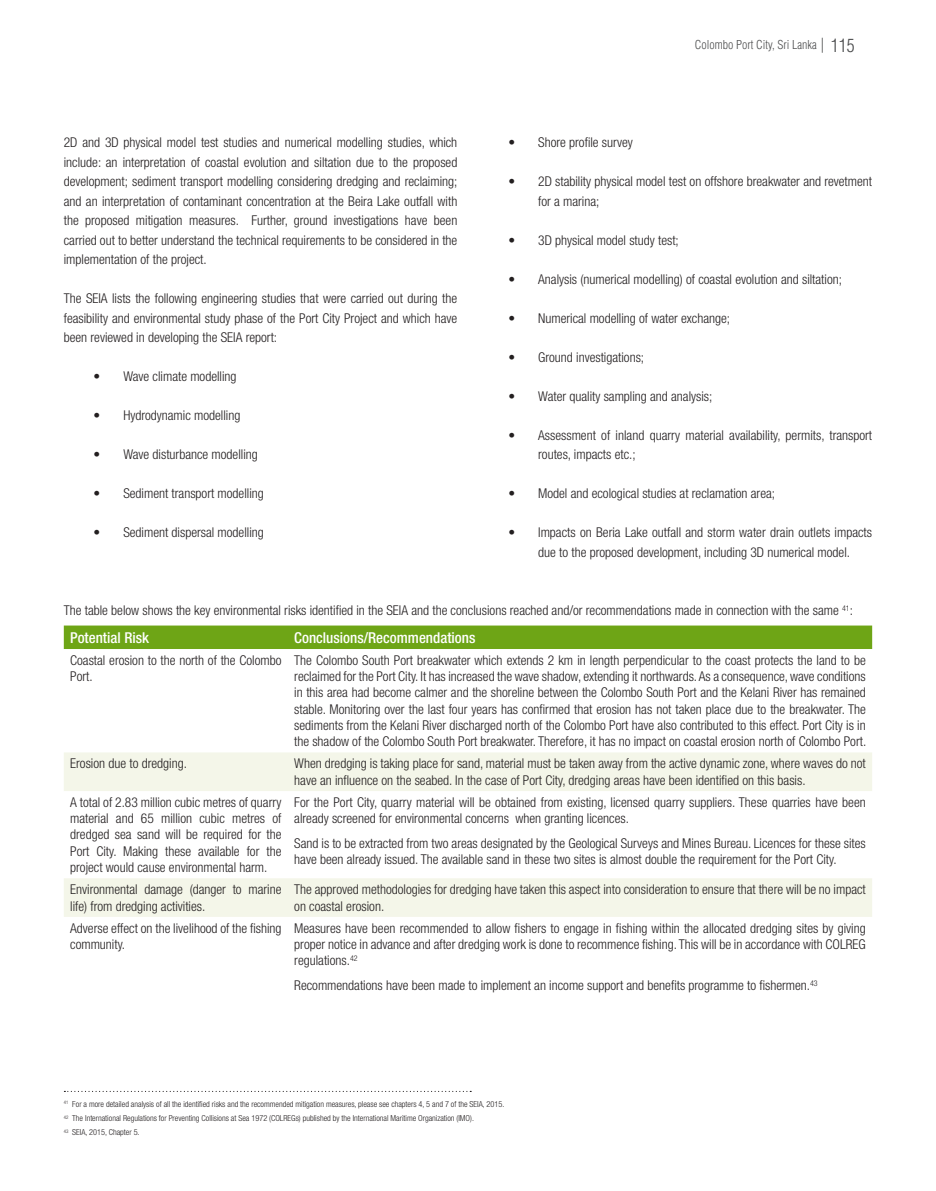
<style>
.page{position:relative;width:936px;height:1191px;background:#fff}
.page>*{position:absolute;margin:0;border:0;box-sizing:border-box;transform-origin:0 0}
.Body_Text{font:500 condensed 15px "Helvetica Neue LT Std";color:#fff}
.Body_Text-2{font:300 condensed 13.5px/16.2px "Helvetica Neue LT Std";color:#231f20}
.Indent_02{font:300 condensed 13.5px/19.5px "Helvetica Neue LT Std";color:#231f20}
.t1{font:300 condensed 12px "Helvetica LT Std";color:#4b4c4d}
.Body_Text-3{font:300 condensed 8.25px "Helvetica Neue LT Std";color:#231f20}
.s1{font-size:15px}
.s2{font-size:18px}
</style>
<div class="page">
<svg style="left:64px;top:1090px;width:407px;height:2px"></svg>
<div style="left:64px;top:625px;width:808px;height:24px;background:#6ea516"></div>
<svg style="left:64px;top:752px;width:808px;height:165px"></svg>
<p class="Body_Text-2" style="left:64px;top:132px;width:395px;line-height:19.5px;text-align:justify">2D and 3D physical model test studies and numerical modelling studies, which include: an interpretation of coastal evolution and siltation due to the proposed development; sediment transport modelling considering dredging and reclaiming; and an interpretation of contaminant concentration at the Beira Lake outfall with the proposed mitigation measures. Further, ground investigations have been carried out to better understand the technical requirements to be considered in the implementation of the project.</p>
<p class="Body_Text-2" style="left:64px;top:288px;width:395px;line-height:19.5px;text-align:justify">The SEIA lists the following engineering studies that were carried out during the feasibility and environmental study phase of the Port City Project and which have been reviewed in developing the SEIA report:</p>
<p class="Indent_02" style="left:94px;top:366px;width:144px">• Wave climate modelling</p>
<p class="Indent_02" style="left:94px;top:405px;width:148px">• Hydrodynamic modelling</p>
<p class="Indent_02" style="left:94px;top:444px;width:166px">• Wave disturbance modelling</p>
<p class="Indent_02" style="left:94px;top:483px;width:172px">• Sediment transport modelling</p>
<p class="Indent_02" style="left:94px;top:522px;width:172px">• Sediment dispersal modelling</p>
<p class="t1" style="left:694px;top:38px;width:161px">Colombo Port City, Sri Lanka <span class="s1">|</span> <span class="s2">115</span></p>
<p class="Indent_02" style="left:508px;top:132px;width:126px">• Shore profile survey</p>
<p class="Indent_02" style="left:538px;top:171px;width:335px;text-indent:-30px">• 2D stability physical model test on offshore breakwater and revetment for a marina;</p>
<p class="Indent_02" style="left:508px;top:230px;width:172px">• 3D physical model study test;</p>
<p class="Indent_02" style="left:508px;top:269px;width:335px">• Analysis (numerical modelling) of coastal evolution and siltation;</p>
<p class="Indent_02" style="left:508px;top:308px;width:223px">• Numerical modelling of water exchange;</p>
<p class="Indent_02" style="left:508px;top:347px;width:137px">• Ground investigations;</p>
<p class="Indent_02" style="left:508px;top:386px;width:205px">• Water quality sampling and analysis;</p>
<p class="Indent_02" style="left:538px;top:425px;width:335px;text-indent:-30px">• Assessment of inland quarry material availability, permits, transport routes, impacts etc.;</p>
<p class="Indent_02" style="left:508px;top:483px;width:268px">• Model and ecological studies at reclamation area;</p>
<p class="Indent_02" style="left:508px;top:522px;width:365px;text-align:center">• Impacts on Beria Lake outfall and storm water drain outlets impacts due to the proposed development, including 3D numerical model.</p>
<p class="Body_Text-2" style="left:64px;top:602px;width:790px">The table below shows the key environmental risks identified in the SEIA and the conclusions reached and/or recommendations made in connection with the same <sup>41</sup>:</p>
<p class="Body_Text" style="left:70px;top:628px;width:80px">Potential Risk</p>
<p class="Body_Text" style="left:294px;top:628px;width:183px">Conclusions/Recommendations</p>
<p class="Body_Text-2" style="left:70px;top:652px;width:213px">Coastal erosion to the north of the Colombo<br>Port.</p>
<p class="Body_Text-2" style="left:294px;top:652px;width:573px;text-align:justify">The Colombo South Port breakwater which extends 2 km in length perpendicular to the coast protects the land to be reclaimed for the Port City. It has increased the wave shadow, extending it northwards. As a consequence, wave conditions in this area had become calmer and the shoreline between the Colombo South Port and the Kelani River has remained stable. Monitoring over the last four years has confirmed that erosion has not taken place due to the breakwater. The sediments from the Kelani River discharged north of the Colombo Port have also contributed to this effect. Port City is in the shadow of the Colombo South Port breakwater. Therefore, it has no impact on coastal erosion north of Colombo Port.</p>
<p class="Body_Text-2" style="left:70px;top:755px;width:118px">Erosion due to dredging.</p>
<p class="Body_Text-2" style="left:294px;top:755px;width:573px">When dredging is taking place for sand, material must be taken away from the active dynamic zone, where waves do not have an influence on the seabed. In the case of Port City, dredging areas have been identified on this basis.</p>
<p class="Body_Text-2" style="left:70px;top:794px;width:213px;text-align:justify">A total of 2.83 million cubic metres of quarry material and 65 million cubic metres of dredged sea sand will be required for the Port City. Making these available for the project would cause environmental harm.</p>
<p class="Body_Text-2" style="left:294px;top:794px;width:573px">For the Port City, quarry material will be obtained from existing, licensed quarry suppliers. These quarries have been already screened for environmental concerns when granting licences.</p>
<p class="Body_Text-2" style="left:294px;top:835px;width:573px">Sand is to be extracted from two areas designated by the Geological Surveys and Mines Bureau. Licences for these sites have been already issued. The available sand in these two sites is almost double the requirement for the Port City.</p>
<p class="Body_Text-2" style="left:70px;top:881px;width:213px">Environmental damage (danger to marine life) from dredging activities.</p>
<p class="Body_Text-2" style="left:294px;top:881px;width:573px">The approved methodologies for dredging have taken this aspect into consideration to ensure that there will be no impact on coastal erosion.</p>
<p class="Body_Text-2" style="left:70px;top:920px;width:213px">Adverse effect on the livelihood of the fishing community.</p>
<p class="Body_Text-2" style="left:294px;top:920px;width:573px;text-align:justify">Measures have been recommended to allow fishers to engage in fishing within the allocated dredging sites by giving proper notice in advance and after dredging work is done to recommence fishing. This will be in accordance with COLREG regulations.<sup>42</sup></p>
<p class="Body_Text-2" style="left:294px;top:977px;width:525px">Recommendations have been made to implement an income support and benefits programme to fishermen.<sup>43</sup></p>
<p class="Body_Text-3" style="left:64px;top:1099px;width:442px"><sup>41</sup> For a more detailed analysis of all the identified risks and the recommended mitigation measures, please see chapters 4, 5 and 7 of the SEIA, 2015.</p>
<p class="Body_Text-3" style="left:64px;top:1113px;width:411px"><sup>42</sup> The International Regulations for Preventing Collisions at Sea 1972 (COLREGs) published by the International Maritime Organization (IMO).</p>
<p class="Body_Text-3" style="left:64px;top:1127px;width:77px"><sup>43</sup> SEIA, 2015, Chapter 5.</p>
</div>
